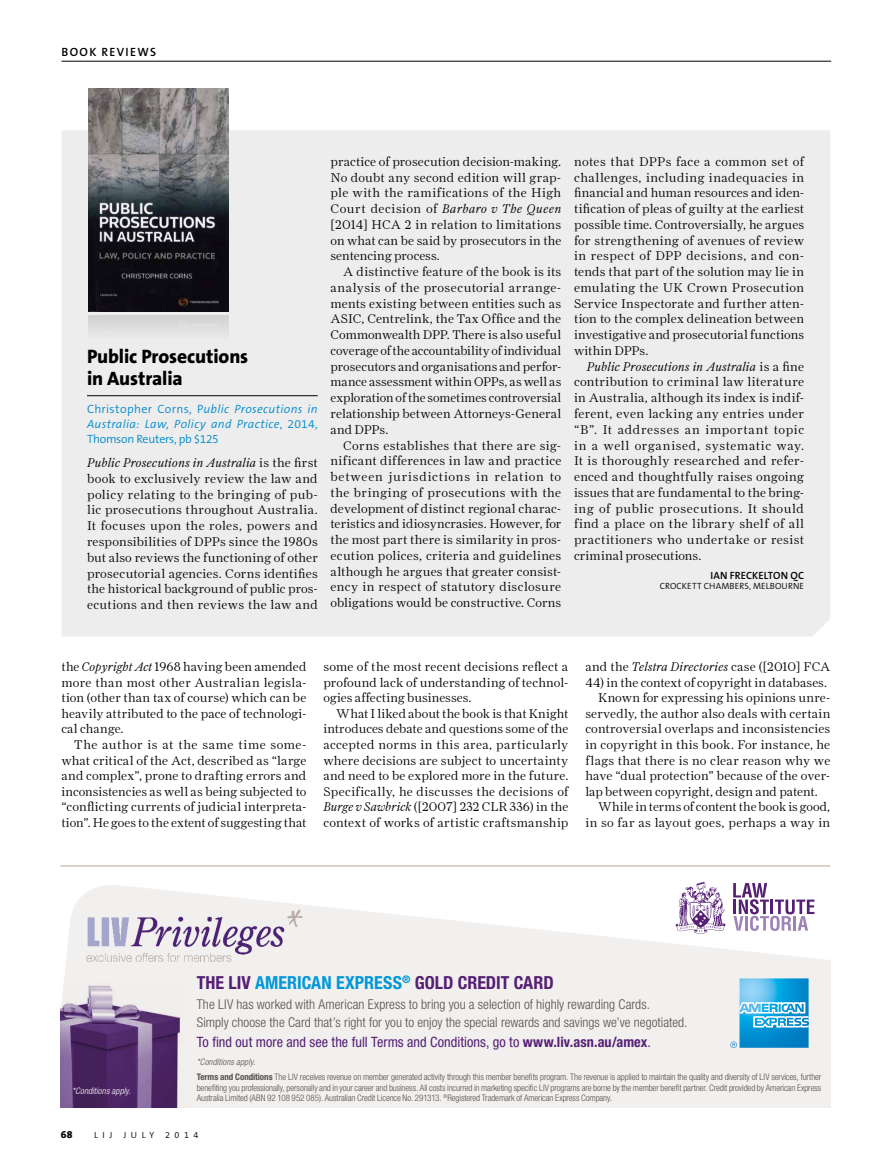
<style>
.page{position:relative;width:893px;height:1170px;background:#fff}
.page>*{position:absolute;margin:0;border:0;box-sizing:border-box;transform-origin:0 0}
.t1{font:800 19.5px/22.5px "The Sans B8";letter-spacing:-.005em;color:#000}
.t2{font:700 condensed 18px "Helvetica Neue LT Std";color:#551f75}
.t3{font:condensed 14.25px "Helvetica Neue LT Std";letter-spacing:.005em;color:#551f75}
.t4{font:300 condensed 13.5px/18px "Helvetica Neue LT Std";letter-spacing:.005em;color:#525149}
.t5{font:300 12.75px/15.8px "Farnham Display";letter-spacing:.01em;color:#000;text-align:justify}
.t6{font:italic 300 12px/15px "The Sans B4";letter-spacing:.025em;color:#008bcb;text-align:justify}
.t7{font:600 12px "The Sans B6";letter-spacing:.11em;color:#000}
.t8{font:600 10.5px "The Sans B6";letter-spacing:.01em;color:#000}
.t9{font:800 10.5px "The Sans B8";color:#000}
.t10{font:300 condensed 9px/15.3px "Helvetica Neue LT Std";letter-spacing:-.015em;color:#525149}
.t11{font:300 9px "The Sans B4";letter-spacing:.02em;color:#000}
.t12{font:italic 300 condensed 9px "Helvetica Neue LT Std";letter-spacing:.01em;color:#fff}
.t13{font:300 9px "The Sans B4";letter-spacing:.5em;color:#000}
.s1{font-style:normal}
.s2{font-style:italic}
.s3{color:#0098d8}
.s4{font-weight:700}
</style>
<div class="page">
<hr style="left:61px;top:61px;width:770px;height:1px;background:#000">
<div style="left:62px;top:130px;width:768px;height:506px;background:#ededed"></div>
<hr style="left:87px;top:395px;width:231px;height:1px;background:#000">
<img style="left:89px;top:88px;width:139px;height:223px">
<img style="left:89px;top:315px;width:139px;height:33px">
<svg style="left:64px;top:885px;width:766px;height:222px;fill:#f2f0ee"></svg>
<svg style="left:676px;top:881px;width:49px;height:52px"></svg>
<svg style="left:733px;top:883px;width:81px;height:47px"></svg>
<hr style="left:61px;top:865px;width:769px;height:1px;background:#cec3bb">
<svg style="left:730px;top:978px;width:79px;height:69px;background:#56b4e0"></svg>
<img style="left:61px;top:982px;width:126px;height:125px">
<img style="left:86px;top:908px;width:217px;height:55px">
<p class="t7" style="left:61px;top:45px;width:96px">BOOK REVIEWS</p>
<h1 class="t1" style="left:87px;top:345px;width:163px">Public Prosecutions in Australia</h1>
<p class="t6" style="left:87px;top:401px;width:232px"><span class="s1">Christopher Corns, P</span>ublic Prosecutions in Australia: Law, Policy and Practice<span class="s1">, 2014, Thomson Reuters, pb $125</span></p>
<p class="t5" style="left:87px;top:455px;width:232px"><span class="s2">Public Prosecutions in Australia</span> is the first book to exclusively review the law and policy relating to the bringing of pub&shy;lic prosecutions throughout Australia.<br>It focuses upon the roles, powers and responsibilities of DPPs since the 1980s but also reviews the functioning of other prosecutorial agencies. Corns identifies the historical background of public pros&shy;ecutions and then reviews the law and</p>
<p class="t5" style="left:331px;top:153px;width:232px">practice of prosecution decision-making.<br>No doubt any second edition will grap&shy;ple with the ramifications of the High Court decision of <span class="s2">Barbaro v The Queen </span>[2014] HCA 2 in relation to limitations on what can be said by prosecutors in the sentencing process.</p>
<p class="t5" style="left:331px;top:264px;width:232px;text-indent:13px">A distinctive feature of the book is its analysis of the prosecutorial arrange&shy;ments existing between entities such as ASIC, Centrelink, the Tax Office and the Commonwealth DPP. There is also useful coverage of the accountability of individual prosecutors and organisations and perfor&shy;mance assessment within OPPs, as well as exploration of the sometimes controversial relationship between Attorneys-General and DPPs.</p>
<p class="t5" style="left:331px;top:437px;width:232px;text-indent:13px">Corns establishes that there are sig&shy;nificant differences in law and practice between jurisdictions in relation to the bringing of prosecutions with the development of distinct regional charac&shy;teristics and idiosyncrasies. However, for the most part there is similarity in pros&shy;ecution polices, criteria and guidelines although he argues that greater consist&shy;ency in respect of statutory disclosure obligations would be constructive. Corns</p>
<p class="t5" style="left:574px;top:153px;width:232px">notes that DPPs face a common set of challenges, including inadequacies in financial and human resources and iden&shy;tification of pleas of guilty at the earliest possible time. Controversially, he argues for strengthening of avenues of review in respect of DPP decisions, and con&shy;tends that part of the solution may lie in emulating the UK Crown Prosecution Service Inspectorate and further atten&shy;tion to the complex delineation between investigative and prosecutorial functions within DPPs.</p>
<p class="t5" style="left:574px;top:358px;width:232px;text-indent:13px"><span class="s2">Public Prosecutions in Australia</span> is a fine contribution to criminal law literature in Australia, although its index is indif&shy;ferent, even lacking any entries under “B”. It addresses an important topic in a well organised, systematic way.<br>It is thoroughly researched and refer&shy;enced and thoughtfully raises ongoing issues that are fundamental to the bring&shy;ing of public prosecutions. It should find a place on the library shelf of all practitioners who undertake or resist criminal prosecutions.</p>
<p class="t8" style="left:711px;top:569px;width:95px">IAN FRECKELTON QC</p>
<p class="t11" style="left:660px;top:581px;width:146px">CROCKETT CHAMBERS, MELBOURNE</p>
<p class="t5" style="left:62px;top:658px;width:246px">the <span class="s2">Copyright Act</span> 1968 having been amended more than most other Australian legisla&shy;tion (other than tax of course) which can be heavily attributed to the pace of technologi&shy;cal change.</p>
<p class="t5" style="left:62px;top:736px;width:246px;text-indent:13px">The author is at the same time some&shy;what critical of the Act, described as “large and complex”, prone to drafting errors and inconsistencies as well as being subjected to “conflicting currents of judicial interpreta&shy;tion”. He goes to the extent of suggesting that</p>
<p class="t5" style="left:323px;top:658px;width:246px">some of the most recent decisions reflect a profound lack of understanding of technol&shy;ogies affecting businesses.</p>
<p class="t5" style="left:323px;top:705px;width:246px;text-indent:13px">What I liked about the book is that Knight introduces debate and questions some of the accepted norms in this area, particularly where decisions are subject to uncertainty and need to be explored more in the future.<br>Specifically, he discusses the decisions of <span class="s2">Burge v Sawbrick</span> ([2007] 232 CLR 336) in the context of works of artistic craftsmanship</p>
<p class="t5" style="left:585px;top:658px;width:246px">and the <span class="s2">Telstra Directories</span> case ([2010] FCA</p>
<p class="t5" style="left:585px;top:674px;width:243px">44) in the context of copyright in databases.</p>
<p class="t5" style="left:598px;top:689px;width:234px">Known for expressing his opinions unre-</p>
<p class="t5" style="left:585px;top:705px;width:246px">servedly, the author also deals with certain</p>
<p class="t5" style="left:585px;top:721px;width:246px">controversial overlaps and inconsistencies</p>
<p class="t5" style="left:585px;top:736px;width:246px">in copyright in this book. For instance, he</p>
<p class="t5" style="left:585px;top:752px;width:246px">flags that there is no clear reason why we</p>
<p class="t5" style="left:585px;top:767px;width:246px">have “dual protection” because of the over-</p>
<p class="t5" style="left:585px;top:783px;width:234px">lap between copyright, design and patent.</p>
<p class="t5" style="left:598px;top:799px;width:234px">While in terms of content the book is good,</p>
<p class="t5" style="left:585px;top:814px;width:246px">in so far as layout goes, perhaps a way in</p>
<p class="t12" style="left:72px;top:1085px;width:60px">*Conditions apply.</p>
<h2 class="t2" style="left:197px;top:971px;width:359px">THE LIV <span class="s3">AMERICAN EXPRESS</span><sup>®</sup> GOLD CREDIT CARD</h2>
<p class="t4" style="left:197px;top:995px;width:492px">The LIV has worked with American Express to bring you a selection of highly rewarding Cards.<br>Simply choose the Card that’s right for you to enjoy the special rewards and savings we’ve negotiated.</p>
<p class="t3" style="left:197px;top:1033px;width:456px">To find out more and see the full Terms and Conditions, go to <span class="s4">www.liv.asn.au/amex</span>.</p>
<p class="t10" style="left:197px;top:1053px;width:626px"><span class="s2">*Conditions apply.<br></span><span class="s4">Terms and Conditions</span> The LIV receives revenue on member generated activity through this member benefits program. The revenue is applied to maintain the quality and diversity of LIV services, further</p>
<p class="t10" style="left:197px;top:1081px;width:626px;line-height:10.5px">benefiting you professionally, personally and in your career and business. All costs incurred in marketing specific LIV programs are borne by the member benefit partner. Credit provided by American Express<br>Australia Limited (ABN 92 108 952 085). Australian Credit Licence No. 291313. <sup>®</sup>Registered Trademark of American Express Company.</p>
<p class="t9" style="left:61px;top:1129px;width:13px">68</p>
<p class="t13" style="left:94px;top:1130px;width:106px">LIJ JULY 2014</p>
</div>
